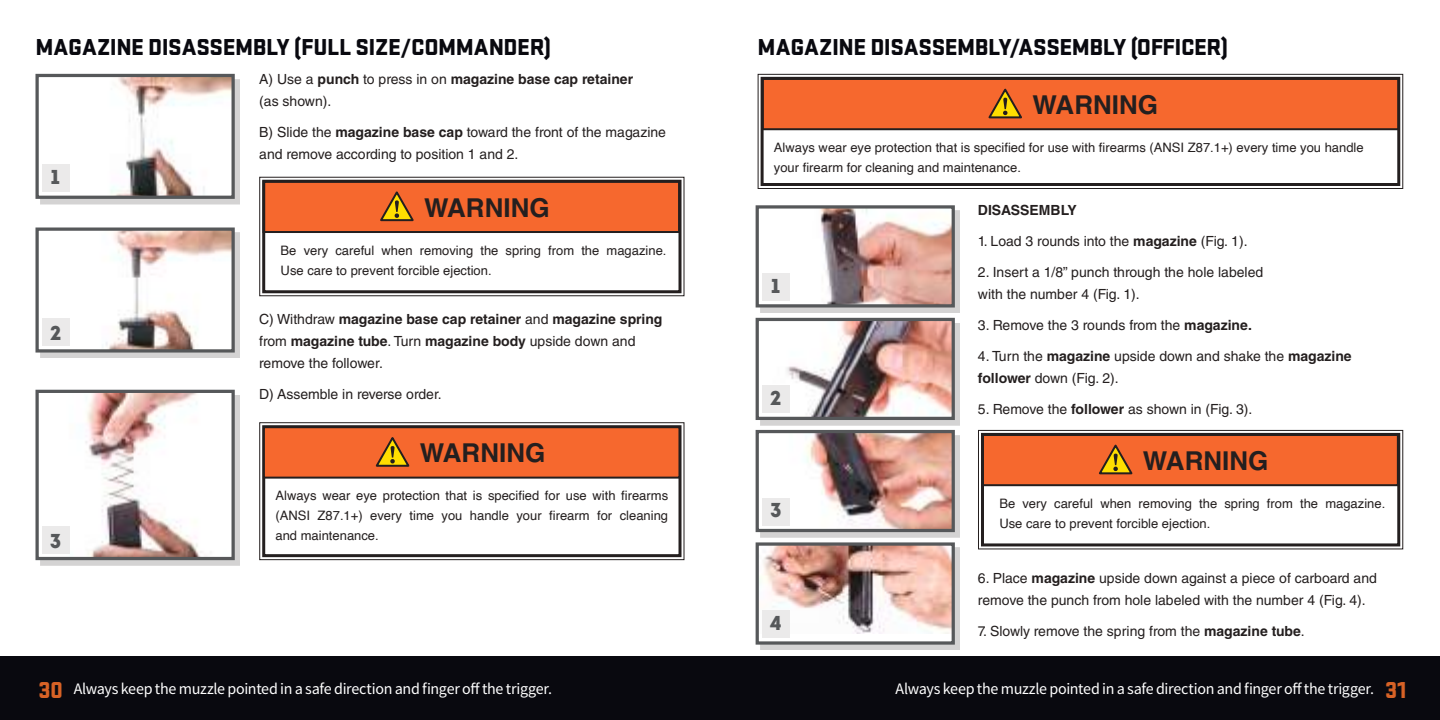
<style>
.page{position:relative;width:1440px;height:720px;background:#fff}
.page>*{position:absolute;margin:0;border:0;box-sizing:border-box;transform-origin:0 0}
.t1{font:700 26px "Helvetica LT Std";color:#241f1f}
.t2{font:900 24px "Stratum 2";letter-spacing:-.02em;color:#09090f}
.t3{font:20.2px "Intro";color:#56585a}
.t4{font:16px "Source Sans Pro";letter-spacing:-.02em;color:#fff}
.t5{font:14px/22px "Helvetica LT Std";color:#241f1f}
.t6{font:700 14px/22px "Helvetica LT Std";color:#241f1f}
.t7{font:13px/20px "Helvetica";color:#241f1f}
.s1{font-weight:400}
.s2{font-weight:700}
.s3{font-family:"Stratum 2";font-weight:900;font-size:24px;color:#d76226}
</style>
<div class="page">
<div style="left:0;top:657px;width:1440px;height:63px;background:#09090f"></div>
<div style="left:41px;top:79px;width:199px;height:125px;background:#d4d3d3"></div>
<div style="left:37px;top:75px;width:196px;height:122px;background:#fff"></div>
<img style="left:46px;top:78px;width:185px;height:117px">
<div style="left:35px;top:74px;width:200px;height:125px;border:3px solid #56585a"></div>
<div style="left:42px;top:165px;width:27px;height:27px;background:#ebeaea"></div>
<div style="left:41px;top:233px;width:199px;height:125px;background:#d4d3d3"></div>
<img style="left:41px;top:232px;width:190px;height:117px">
<div style="left:35px;top:228px;width:200px;height:125px;border:3px solid #56585a"></div>
<div style="left:42px;top:318px;width:27px;height:28px;background:#ebeaea"></div>
<div style="left:41px;top:395px;width:199px;height:170px;background:#241f1f;opacity:.2"></div>
<img style="left:41px;top:394px;width:190px;height:162px">
<div style="left:35px;top:390px;width:200px;height:170px;border:3px solid #56585a"></div>
<div style="left:42px;top:526px;width:27px;height:27px;background:#ebeaea"></div>
<svg style="left:978px;top:429px;width:426px;height:121px"></svg>
<div style="left:981px;top:433px;width:419px;height:113px;border:3px solid #241f1f"></div>
<svg style="left:980px;top:433px;width:420px;height:54px"></svg>
<svg style="left:259px;top:422px;width:426px;height:139px"></svg>
<div style="left:262px;top:425px;width:420px;height:132px;border:3px solid #241f1f"></div>
<svg style="left:262px;top:425px;width:419px;height:55px"></svg>
<svg style="left:757px;top:73px;width:647px;height:116px"></svg>
<div style="left:761px;top:77px;width:639px;height:109px;border:3px solid #241f1f"></div>
<svg style="left:761px;top:77px;width:640px;height:54px"></svg>
<div style="left:761px;top:210px;width:199px;height:103px;background:#d4d3d3"></div>
<img style="left:761px;top:209px;width:190px;height:95px">
<div style="left:756px;top:205px;width:199px;height:103px;border:3px solid #56585a"></div>
<div style="left:762px;top:273px;width:27px;height:28px;background:#ebeaea"></div>
<div style="left:761px;top:323px;width:199px;height:102px;background:#d4d3d3"></div>
<img style="left:761px;top:322px;width:190px;height:94px">
<div style="left:756px;top:318px;width:199px;height:102px;border:3px solid #56585a"></div>
<div style="left:762px;top:386px;width:27px;height:27px;background:#ebeaea"></div>
<div style="left:761px;top:435px;width:199px;height:103px;background:#241f1f;opacity:.2"></div>
<img style="left:761px;top:434px;width:190px;height:94px">
<div style="left:756px;top:430px;width:199px;height:102px;border:3px solid #56585a"></div>
<div style="left:762px;top:498px;width:27px;height:27px;background:#ebeaea"></div>
<div style="left:761px;top:548px;width:199px;height:102px;background:#d4d3d3"></div>
<div style="left:757px;top:544px;width:196px;height:99px;background:#fff"></div>
<img style="left:760px;top:546px;width:191px;height:87px">
<div style="left:756px;top:542px;width:199px;height:103px;border:3px solid #56585a"></div>
<div style="left:762px;top:610px;width:27px;height:28px;background:#ebeaea"></div>
<svg style="left:259px;top:176px;width:426px;height:121px"></svg>
<div style="left:262px;top:180px;width:420px;height:113px;border:3px solid #241f1f"></div>
<svg style="left:262px;top:180px;width:419px;height:54px"></svg>
<h2 class="t2" style="left:35px;top:29px;width:517px">MAGAZINE DISASSEMBLY (FULL SIZE/COMMANDER)</h2>
<h2 class="t2" style="left:758px;top:29px;width:472px">MAGAZINE DISASSEMBLY/ASSEMBLY (OFFICER)</h2>
<h3 class="t3" style="left:51px;top:165px;width:10px">1</h3>
<h3 class="t3" style="left:50px;top:321px;width:13px">2</h3>
<h3 class="t3" style="left:50px;top:528px;width:13px">3</h3>
<p class="t6" style="left:259px;top:68px;width:375px"><span class="s1">A) Use a</span> punch <span class="s1">to press in on</span> magazine base cap retainer <span class="s1">(as shown).</span></p>
<p class="t5" style="left:259px;top:121px;width:408px">B) Slide the <span class="s2">magazine base cap</span> toward the front of the magazine and remove according to position 1 and 2.</p>
<h1 class="t1" style="left:424px;top:192px;width:127px">WARNING</h1>
<p class="t7" style="left:281px;top:241px;width:387px">Be very careful when removing the spring from the magazine.<br>Use care to prevent forcible ejection.</p>
<p class="t6" style="left:259px;top:307px;width:405px"><span class="s1">C) Withdraw</span> magazine base cap retainer <span class="s1">and</span> magazine spring <span class="s1">from</span> magazine tube<span class="s1">. Turn</span> magazine body <span class="s1">upside down and remove the follower.</span></p>
<p class="t5" style="left:259px;top:383px;width:184px">D) Assemble in reverse order.</p>
<h1 class="t1" style="left:420px;top:437px;width:127px">WARNING</h1>
<p class="t7" style="left:275px;top:486px;width:394px;text-align:justify">Always wear eye protection that is specified for use with firearms (ANSI Z87.1+) every time you handle your firearm for cleaning and maintenance.</p>
<h1 class="t1" style="left:1033px;top:89px;width:127px">WARNING</h1>
<p class="t7" style="left:774px;top:138px;width:591px">Always wear eye protection that is specified for use with firearms (ANSI Z87.1+) every time you handle your firearm for cleaning and maintenance.</p>
<h3 class="t3" style="left:771px;top:274px;width:10px">1</h3>
<h3 class="t3" style="left:770px;top:386px;width:13px">2</h3>
<h3 class="t3" style="left:770px;top:498px;width:13px">3</h3>
<h3 class="t3" style="left:770px;top:611px;width:13px">4</h3>
<p class="t6" style="left:978px;top:199px;width:100px">DISASSEMBLY</p>
<p class="t5" style="left:978px;top:230px;width:271px">1. Load 3 rounds into the <span class="s2">magazine</span> (Fig. 1).</p>
<p class="t5" style="left:978px;top:261px;width:287px">2. Insert a 1/8” punch through the hole labeled with the number 4 (Fig. 1).</p>
<p class="t5" style="left:978px;top:314px;width:276px">3. Remove the 3 rounds from the <span class="s2">magazine.</span></p>
<p class="t5" style="left:978px;top:345px;width:375px">4. Turn the <span class="s2">magazine</span> upside down and shake the <span class="s2">magazine follower</span> down (Fig. 2).</p>
<p class="t5" style="left:978px;top:398px;width:276px">5. Remove the <span class="s2">follower</span> as shown in (Fig. 3).</p>
<h1 class="t1" style="left:1143px;top:445px;width:127px">WARNING</h1>
<p class="t7" style="left:999px;top:494px;width:387px">Be very careful when removing the spring from the magazine.<br>Use care to prevent forcible ejection.</p>
<p class="t5" style="left:978px;top:567px;width:401px">6. Place <span class="s2">magazine</span> upside down against a piece of carboard and remove the punch from hole labeled with the number 4 (Fig. 4).</p>
<p class="t5" style="left:978px;top:620px;width:328px">7. Slowly remove the spring from the <span class="s2">magazine tube</span>.</p>
<p class="t4" style="left:38px;top:678px;width:515px"><span class="s3">30</span> Always keep the muzzle pointed in a safe direction and finger off the trigger.</p>
<p class="t4" style="left:896px;top:678px;width:512px">Always keep the muzzle pointed in a safe direction and finger off the trigger. <span class="s3">31</span></p>
</div>
